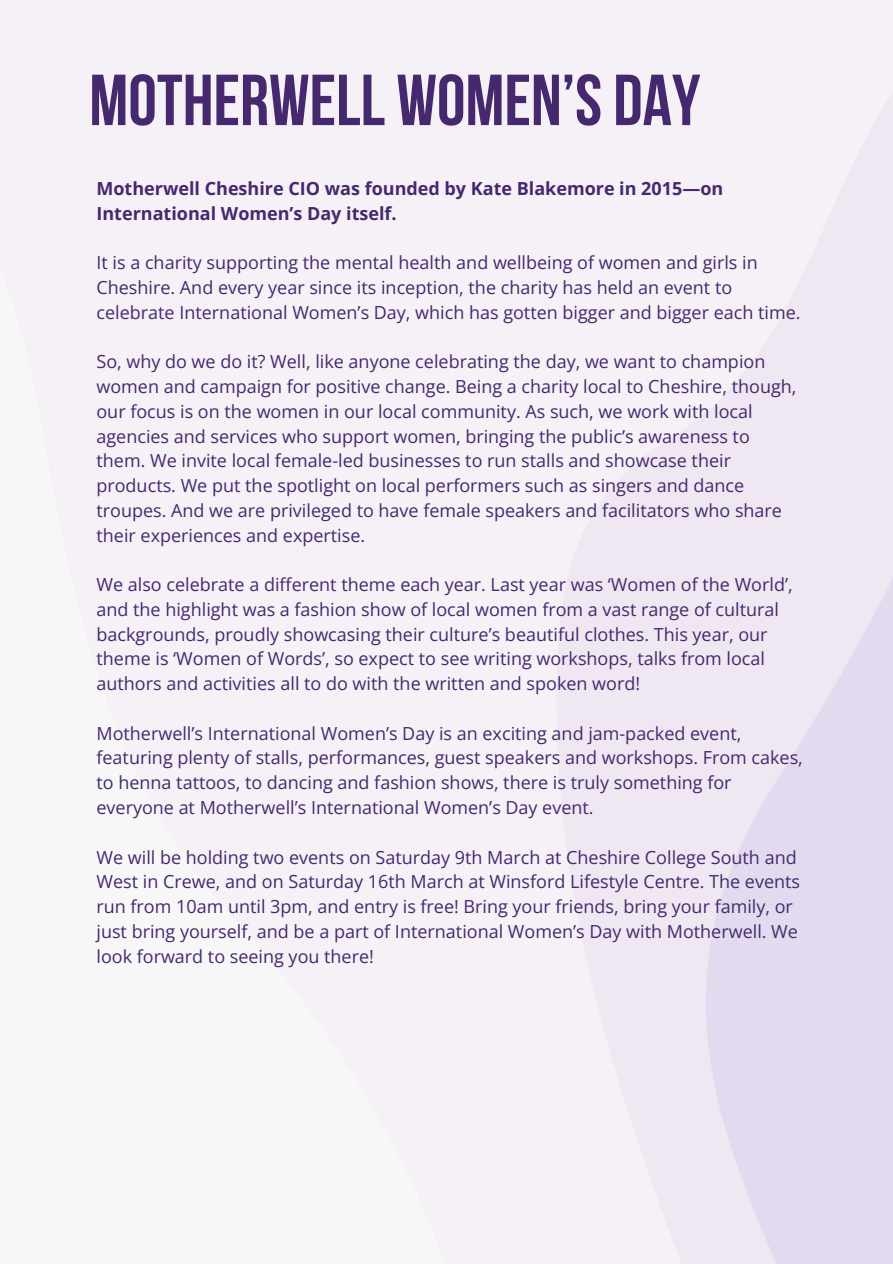
<style>
.page{position:relative;width:893px;height:1264px;background:#fff}
.page>*{position:absolute;margin:0;border:0;box-sizing:border-box;transform-origin:0 0}
.t1{font:72px "Bebas Neue Cyrillic";color:#46286e}
.t2{font:18px/24.8px "Open Sans";color:#46286e}
.t3{font:700 18px/24.8px "Open Sans";color:#46286e}
</style>
<div class="page">
<p class="t1" style="left:89px;top:71px;width:612px">MOTHERWELL WOMEN’S DAY</p>
<h1 class="t3" style="left:96px;top:176px;width:628px">Motherwell Cheshire CIO was founded by Kate Blakemore in 2015—on<br>International Women’s Day itself.</h1>
<h2 class="t2" style="left:96px;top:250px;width:705px">It is a charity supporting the mental health and wellbeing of women and girls in<br>Cheshire. And every year since its inception, the charity has held an event to celebrate International Women’s Day, which has gotten bigger and bigger each time.</h2>
<p class="t2" style="left:96px;top:349px;width:701px">So, why do we do it? Well, like anyone celebrating the day, we want to champion women and campaign for positive change. Being a charity local to Cheshire, though, our focus is on the women in our local community. As such, we work with local agencies and services who support women, bringing the public’s awareness to them. We invite local female-led businesses to run stalls and showcase their products. We put the spotlight on local performers such as singers and dance troupes. And we are privileged to have female speakers and facilitators who share their experiences and expertise.</p>
<p class="t2" style="left:96px;top:572px;width:697px">We also celebrate a different theme each year. Last year was ‘Women of the World’, and the highlight was a fashion show of local women from a vast range of cultural backgrounds, proudly showcasing their culture’s beautiful clothes. This year, our theme is ‘Women of Words’, so expect to see writing workshops, talks from local authors and activities all to do with the written and spoken word!</p>
<p class="t2" style="left:96px;top:720px;width:708px">Motherwell’s International Women’s Day is an exciting and jam-packed event, featuring plenty of stalls, performances, guest speakers and workshops. From cakes, to henna tattoos, to dancing and fashion shows, there is truly something for everyone at Motherwell’s International Women’s Day event.</p>
<p class="t2" style="left:96px;top:844px;width:705px">We will be holding two events on Saturday 9th March at Cheshire College South and West in Crewe, and on Saturday 16th March at Winsford Lifestyle Centre. The events run from 10am until 3pm, and entry is free! Bring your friends, bring your family, or just bring yourself, and be a part of International Women’s Day with Motherwell. We look forward to seeing you there!</p>
</div>
